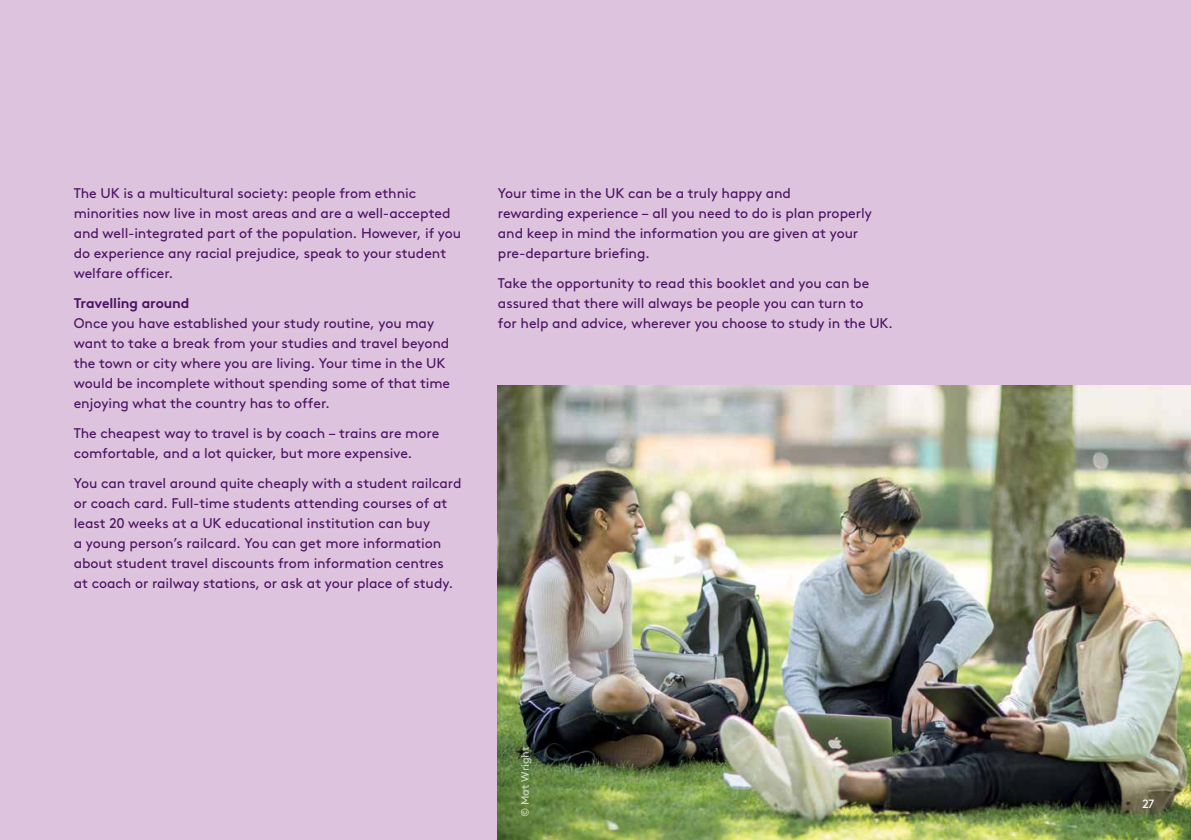
<style>
.page{position:relative;width:1191px;height:840px;background:#fff}
.page>*{position:absolute;margin:0;border:0;box-sizing:border-box;transform-origin:0 0}
.t1{font:14px/20px "Brown Pro";letter-spacing:-.005em;color:#4c1463}
.t2{font:700 14px "Brown Pro";letter-spacing:-.01em;color:#4c1463}
.t3{font:12px "Brown Pro";color:#fff}
.t4{font:11px "Brown Pro";letter-spacing:-.005em;color:#fff}
</style>
<div class="page">
<div style="left:0;top:0;width:1191px;height:839px;background:#dec3de"></div>
<img style="left:498px;top:386px;width:693px;height:453px">
<p class="t1" style="left:74px;top:182px;width:389px">The UK is a multicultural society: people from ethnic minorities now live in most areas and are a well-accepted and well-integrated part of the population. However, if you do experience any racial prejudice, speak to your student welfare officer.</p>
<p class="t2" style="left:74px;top:291px;width:117px">Travelling around</p>
<p class="t1" style="left:74px;top:312px;width:378px">Once you have established your study routine, you may want to take a break from your studies and travel beyond the town or city where you are living. Your time in the UK would be incomplete without spending some of that time enjoying what the country has to offer.</p>
<p class="t1" style="left:74px;top:422px;width:367px">The cheapest way to travel is by coach – trains are more comfortable, and a lot quicker, but more expensive.</p>
<p class="t1" style="left:74px;top:472px;width:389px">You can travel around quite cheaply with a student railcard or coach card. Full-time students attending courses of at least 20 weeks at a UK educational institution can buy<br>a young person’s railcard. You can get more information about student travel discounts from information centres at coach or railway stations, or ask at your place of study.</p>
<p class="t1" style="left:498px;top:182px;width:375px">Your time in the UK can be a truly happy and<br>rewarding experience – all you need to do is plan properly and keep in mind the information you are given at your pre-departure briefing.</p>
<p class="t1" style="left:498px;top:272px;width:396px">Take the opportunity to read this booklet and you can be assured that there will always be people you can turn to<br>for help and advice, wherever you choose to study in the UK.</p>
<p class="t4" style="left:516px;top:816px;width:72px;rotate:-90deg">© Mat Wright</p>
<p class="t3" style="left:1142px;top:793px;width:14px">27</p>
</div>
